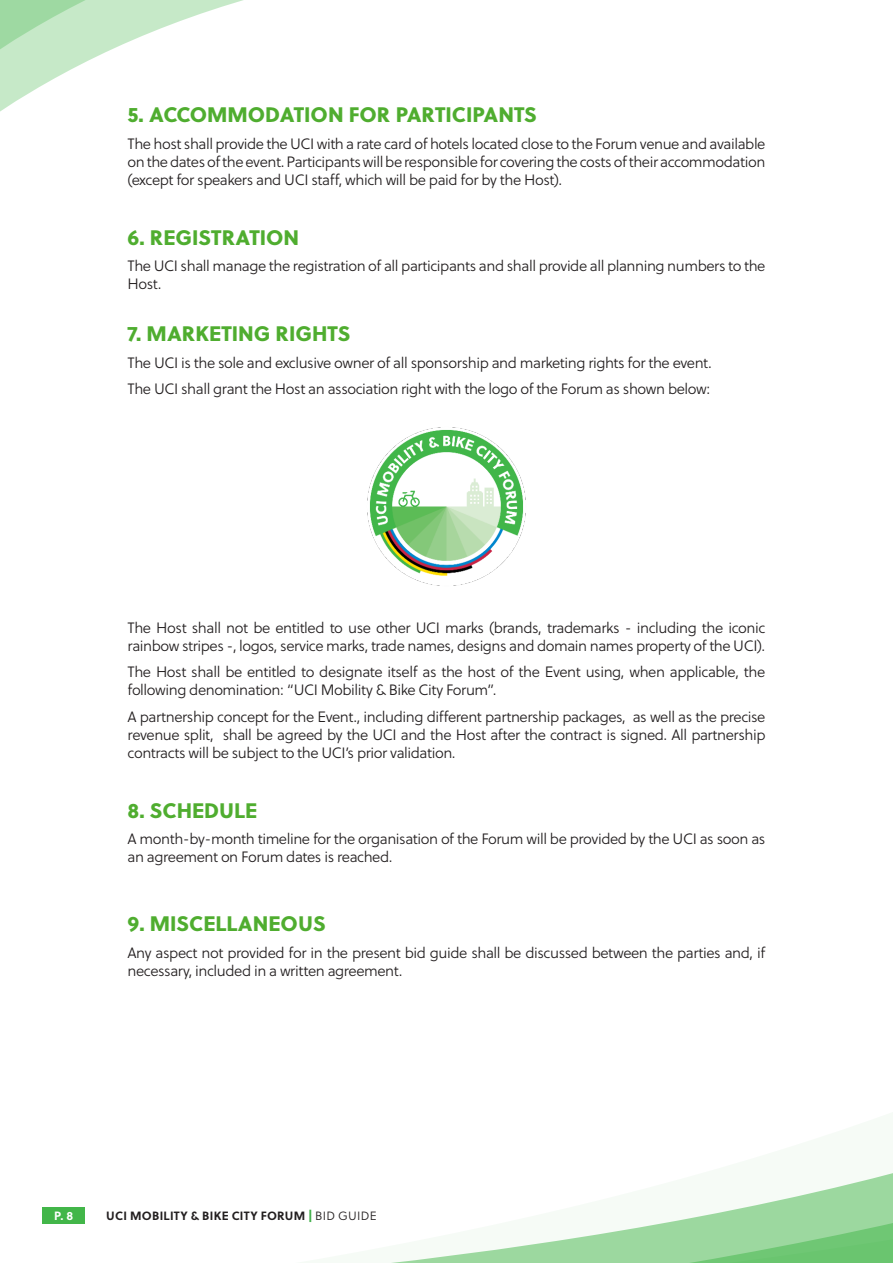
<style>
.page{position:relative;width:893px;height:1263px;background:#fff}
.page>*{position:absolute;margin:0;border:0;box-sizing:border-box;transform-origin:0 0}
.t1{font:21px "Soleil Xb";color:#4fad2f}
.t2{font:15px/18px "Soleil Lt";letter-spacing:-.03em;color:#231f20}
.t3{font:700 12px "Soleil";letter-spacing:.025em;color:#231f20}
.t4{font:700 12px "Soleil";color:#fff}
.s1{font-family:"Soleil Xb";font-weight:400;color:#40ae49}
.s2{font-family:"Soleil Lt";font-weight:400}
</style>
<div class="page">
<svg style="left:0;top:0;width:243px;height:112px"></svg>
<svg style="left:42px;top:1173px;width:851px;height:90px"></svg>
<div style="left:43px;top:1207px;width:42px;height:16px;background:#42b649"></div>
<img style="left:367px;top:427px;width:159px;height:159px">
<p class="t1" style="left:128px;top:98px;width:411px">5. ACCOMMODATION FOR PARTICIPANTS</p>
<p class="t2" style="left:128px;top:134px;width:639px;text-align:justify">The host shall provide the UCI with a rate card of hotels located close to the Forum venue and available on the dates of the event. Participants will be responsible for covering the costs of their accommodation (except for speakers and UCI staff, which will be paid for by the Host).</p>
<p class="t1" style="left:128px;top:221px;width:173px">6. REGISTRATION</p>
<p class="t2" style="left:128px;top:257px;width:639px">The UCI shall manage the registration of all participants and shall provide all planning numbers to the<br>Host.</p>
<p class="t1" style="left:128px;top:317px;width:224px">7. MARKETING RIGHTS</p>
<p class="t2" style="left:128px;top:353px;width:586px">The UCI is the sole and exclusive owner of all sponsorship and marketing rights for the event.</p>
<p class="t2" style="left:128px;top:380px;width:584px">The UCI shall grant the Host an association right with the logo of the Forum as shown below:</p>
<p class="t2" style="left:128px;top:618px;width:639px">The Host shall not be entitled to use other UCI marks (brands, trademarks - including the iconic rainbow stripes -, logos, service marks, trade names, designs and domain names property of the UCI).</p>
<p class="t2" style="left:128px;top:663px;width:639px">The Host shall be entitled to designate itself as the host of the Event using, when applicable, the following denomination: “UCI Mobility &amp; Bike City Forum”.</p>
<p class="t2" style="left:128px;top:707px;width:639px;text-align:justify">A partnership concept for the Event., including different partnership packages, as well as the precise revenue split, shall be agreed by the UCI and the Host after the contract is signed. All partnership contracts will be subject to the UCI’s prior validation.</p>
<p class="t1" style="left:128px;top:794px;width:131px">8. SCHEDULE</p>
<p class="t2" style="left:128px;top:830px;width:639px">A month-by-month timeline for the organisation of the Forum will be provided by the UCI as soon as an agreement on Forum dates is reached.</p>
<p class="t1" style="left:128px;top:907px;width:200px">9. MISCELLANEOUS</p>
<p class="t2" style="left:128px;top:943px;width:639px">Any aspect not provided for in the present bid guide shall be discussed between the parties and, if necessary, included in a written agreement.</p>
<p class="t4" style="left:54px;top:1206px;width:21px">P. 8</p>
<p class="t3" style="left:106px;top:1206px;width:272px">UCI MOBILITY &amp; BIKE CITY FORUM <span class="s1">|</span> <span class="s2">BID GUIDE</span></p>
</div>
